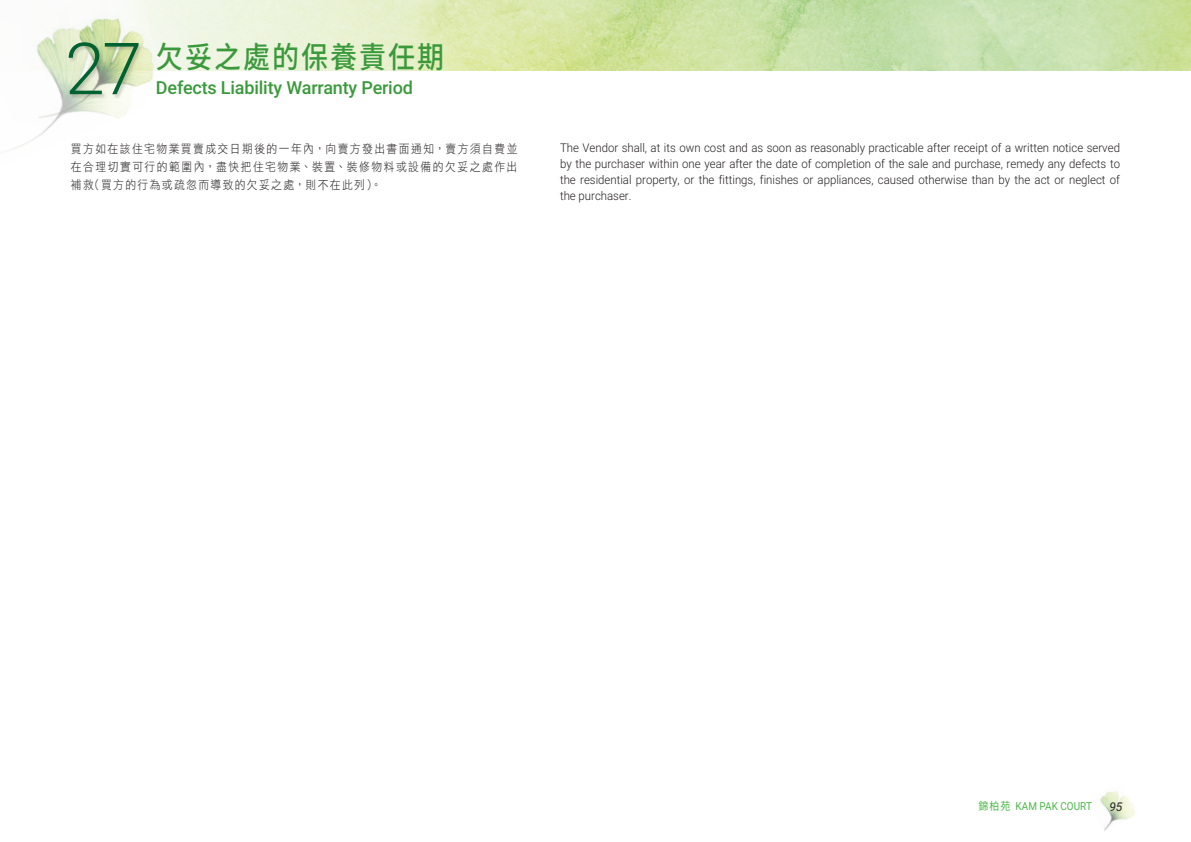
<style>
.page{position:relative;width:1191px;height:842px;background:#fff}
.page>*{position:absolute;margin:0;border:0;box-sizing:border-box;transform-origin:0 0}
.t1{font:300 72px "Roboto";color:#006131}
.t2{font:500 30px "Noto Sans CJ Ktc";letter-spacing:.075em;color:#3a9a3b;scale:.9 1}
.t3{font:500 18px "Roboto";letter-spacing:-.01em;color:#3a9a3b}
._03_Body_Text_E{font:300 12px/16px "Roboto";color:#231f20;text-align:justify;scale:.95 1}
._03_Body_Text_C{font:12px/18px "DF Hei HK W3";letter-spacing:.13em;color:#231f20;text-align:justify;scale:.9 1}
.t4{font:italic 12px "Roboto";color:#231f20}
.t5{font:11px "Roboto";letter-spacing:.005em;color:#4cb848;scale:.9 1}
.s1{font-family:"Noto Sans CJ Ktc"}
</style>
<div class="page">
<img style="left:256px;top:0;width:935px;height:71px">
<img style="left:2px;top:0;width:254px;height:153px">
<img style="left:1100px;top:791px;width:35px;height:40px">
<div style="left:68px;top:41px;width:75px;height:58px;background:#231f20;opacity:.2"></div>
<p class="t1" style="left:65px;top:18px;width:79px">27</p>
<p class="t2" style="left:156px;top:40px;width:322px">欠妥之處的保養責任期</p>
<p class="t3" style="left:156px;top:75px;width:258px">Defects Liability Warranty Period</p>
<p class="_03_Body_Text_C" style="left:71px;top:140px;width:498px">買方如在該住宅物業買賣成交日期後的一年內，向賣方發出書面通知，賣方須自費並在合理切實可行的範圍內，盡快把住宅物業、裝置、裝修物料或設備的欠妥之處作出補救（買方的行為或疏忽而導致的欠妥之處，則不在此列）。</p>
<p class="_03_Body_Text_E" style="left:560px;top:139px;width:591px">The Vendor shall, at its own cost and as soon as reasonably practicable after receipt of a written notice served by the purchaser within one year after the date of completion of the sale and purchase, remedy any defects to the residential property, or the fittings, finishes or appliances, caused otherwise than by the act or neglect of the purchaser.</p>
<p class="t5" style="left:978px;top:798px;width:127px"><span class="s1">錦柏苑</span> KAM PAK COURT</p>
<p class="t4" style="left:1109px;top:798px;width:14px">95</p>
</div>
